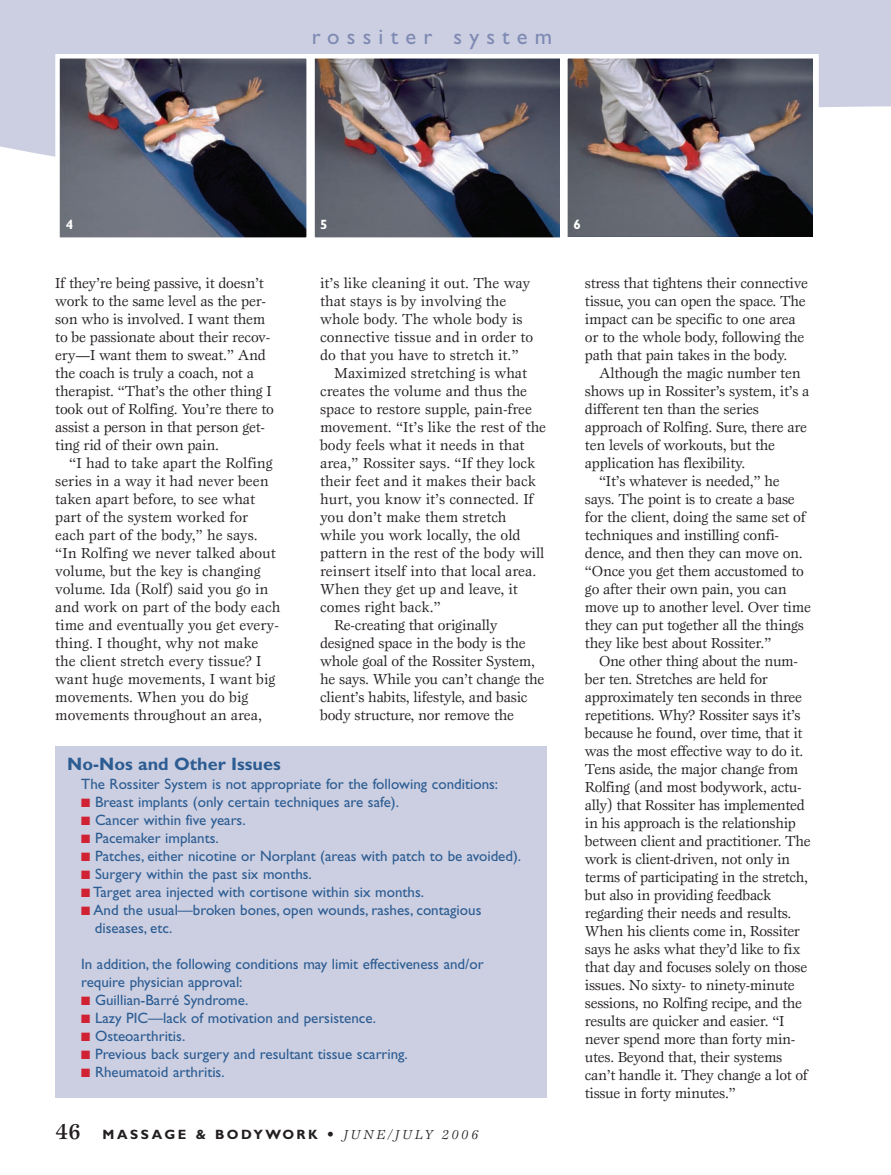
<style>
.page{position:relative;width:891px;height:1175px;background:#fff}
.page>*{position:absolute;margin:0;border:0;box-sizing:border-box;transform-origin:0 0}
.t1{font:22.5px "Gill Sans";letter-spacing:.32em;color:#7e8ab3}
.t2{font:700 18px "Gill Sans";color:#2c5c92}
.t3{font:15px/18px "Esprit";letter-spacing:-.015em;color:#231f20}
.t4{font:15px/18px "Gill Sans";color:#2c5c92}
.t5{font:700 13.5px "Gill Sans";letter-spacing:.195em;color:#231f20}
.t6{font:700 13.5px "Gill Sans";color:#fff}
.s1{color:#d12233}
.s2{font-family:"Esprit";font-weight:500;font-size:22.5px}
.s3{font-family:"Esprit";font-weight:500}
.s4{font-family:"Esprit";font-weight:400;font-style:italic}
</style>
<div class="page">
<div style="left:0;top:0;width:891px;height:157px;background:#cccfe1"></div>
<img style="left:60px;top:59px;width:246px;height:178px">
<div style="left:55px;top:54px;width:256px;height:188px;border:4px solid #fff"></div>
<img style="left:315px;top:59px;width:245px;height:178px">
<div style="left:310px;top:54px;width:256px;height:188px;border:4px solid #fff"></div>
<img style="left:568px;top:59px;width:245px;height:177px">
<div style="left:563px;top:54px;width:256px;height:188px;border:4px solid #fff"></div>
<div style="left:55px;top:746px;width:491px;height:351px;background:#cccfe1"></div>
<h1 class="t1" style="left:312px;top:28px;width:242px">rossiter system</h1>
<p class="t6" style="left:66px;top:220px;width:9px">4</p>
<p class="t6" style="left:320px;top:220px;width:9px">5</p>
<p class="t6" style="left:574px;top:220px;width:9px">6</p>
<p class="t3" style="left:55px;top:275px;width:220px">If they’re being passive, it doesn’t work to the same level as the per&shy;son who is involved. I want them to be passionate about their recov&shy;ery—I want them to sweat.” And the coach is truly a coach, not a therapist. “That’s the other thing I took out of Rolfing. You’re there to assist a person in that person get&shy;ting rid of their own pain.</p>
<p class="t3" style="left:55px;top:455px;width:227px;text-indent:14px">“I had to take apart the Rolfing series in a way it had never been taken apart before, to see what part of the system worked for each part of the body,” he says. “In Rolfing we never talked about volume, but the key is changing volume. Ida (Rolf) said you go in and work on part of the body each time and eventually you get every&shy;thing. I thought, why not make the client stretch every tissue? I want huge movements, I want big movements. When you do big movements throughout an area,</p>
<p class="t3" style="left:320px;top:275px;width:211px">it’s like cleaning it out. The way</p>
<p class="t3" style="left:320px;top:293px;width:188px">that stays is by involving the</p>
<p class="t3" style="left:320px;top:311px;width:204px">whole body. The whole body is</p>
<p class="t3" style="left:320px;top:329px;width:215px">connective tissue and in order to</p>
<p class="t3" style="left:320px;top:347px;width:200px">do that you have to stretch it.”</p>
<p class="t3" style="left:334px;top:365px;width:194px">Maximized stretching is what</p>
<p class="t3" style="left:320px;top:383px;width:209px">creates the volume and thus the</p>
<p class="t3" style="left:320px;top:401px;width:214px">space to restore supple, pain-free</p>
<p class="t3" style="left:320px;top:419px;width:228px">movement. “It’s like the rest of the</p>
<p class="t3" style="left:320px;top:437px;width:206px">body feels what it needs in that</p>
<p class="t3" style="left:320px;top:455px;width:217px">area,” Rossiter says. “If they lock</p>
<p class="t3" style="left:320px;top:473px;width:218px">their feet and it makes their back</p>
<p class="t3" style="left:320px;top:491px;width:215px">hurt, you know it’s connected. If</p>
<p class="t3" style="left:320px;top:509px;width:188px">you don’t make them stretch</p>
<p class="t3" style="left:320px;top:527px;width:202px">while you work locally, the old</p>
<p class="t3" style="left:320px;top:545px;width:226px">pattern in the rest of the body will</p>
<p class="t3" style="left:320px;top:563px;width:218px">reinsert itself into that local area.</p>
<p class="t3" style="left:320px;top:581px;width:199px">When they get up and leave, it</p>
<p class="t3" style="left:320px;top:599px;width:122px">comes right back.”</p>
<p class="t3" style="left:334px;top:617px;width:165px">Re-creating that originally</p>
<p class="t3" style="left:320px;top:635px;width:207px">designed space in the body is the</p>
<p class="t3" style="left:320px;top:653px;width:216px">whole goal of the Rossiter System,</p>
<p class="t3" style="left:320px;top:671px;width:226px">he says. While you can’t change the</p>
<p class="t3" style="left:320px;top:689px;width:209px">client’s habits, lifestyle, and basic</p>
<p class="t3" style="left:320px;top:707px;width:195px">body structure, nor remove the</p>
<p class="t2" style="left:67px;top:757px;width:215px">No-Nos and Other Issues</p>
<p class="t4" style="left:81px;top:777px;width:418px">The Rossiter System is not appropriate for the following conditions:</p>
<p class="t4" style="left:81px;top:795px;width:319px"><span class="s1">■</span> Breast implants (only certain techniques are safe).</p>
<p class="t4" style="left:81px;top:813px;width:166px"><span class="s1">■</span> Cancer within five years.</p>
<p class="t4" style="left:81px;top:831px;width:139px"><span class="s1">■</span> Pacemaker implants.</p>
<p class="t4" style="left:81px;top:849px;width:441px"><span class="s1">■</span> Patches, either nicotine or Norplant (areas with patch to be avoided).</p>
<p class="t4" style="left:81px;top:867px;width:232px"><span class="s1">■</span> Surgery within the past six months.</p>
<p class="t4" style="left:81px;top:885px;width:344px"><span class="s1">■</span> Target area injected with cortisone within six months.</p>
<p class="t4" style="left:95px;top:903px;width:388px;text-indent:-14px"><span class="s1">■</span> And the usual—broken bones, open wounds, rashes, contagious diseases, etc.</p>
<p class="t4" style="left:81px;top:957px;width:404px">In addition, the following conditions may limit effectiveness and/or require physician approval:</p>
<p class="t4" style="left:81px;top:993px;width:169px"><span class="s1">■</span> Guillian-Barré Syndrome.</p>
<p class="t4" style="left:81px;top:1011px;width:296px"><span class="s1">■</span> Lazy PIC—lack of motivation and persistence.</p>
<p class="t4" style="left:81px;top:1029px;width:105px"><span class="s1">■</span> Osteoarthritis.</p>
<p class="t4" style="left:81px;top:1047px;width:328px"><span class="s1">■</span> Previous back surgery and resultant tissue scarring.</p>
<p class="t4" style="left:81px;top:1065px;width:145px"><span class="s1">■</span> Rheumatoid arthritis.</p>
<p class="t5" style="left:56px;top:1129px;width:424px"><span class="s2">46</span> MASSAGE &amp; BODYWORK <span class="s3">•</span> <span class="s4">JUNE/JULY 2006</span></p>
<p class="t3" style="left:585px;top:275px;width:224px">stress that tightens their connective tissue, you can open the space. The impact can be specific to one area or to the whole body, following the path that pain takes in the body.</p>
<p class="t3" style="left:599px;top:365px;width:203px">Although the magic number ten</p>
<p class="t3" style="left:585px;top:383px;width:226px">shows up in Rossiter’s system, it’s a</p>
<p class="t3" style="left:585px;top:401px;width:176px">different ten than the series</p>
<p class="t3" style="left:585px;top:419px;width:223px">approach of Rolfing. Sure, there are</p>
<p class="t3" style="left:585px;top:437px;width:192px">ten levels of workouts, but the</p>
<p class="t3" style="left:585px;top:455px;width:162px">application has flexibility.</p>
<p class="t3" style="left:599px;top:473px;width:182px">“It’s whatever is needed,” he</p>
<p class="t3" style="left:585px;top:491px;width:211px">says. The point is to create a base</p>
<p class="t3" style="left:585px;top:509px;width:222px">for the client, doing the same set of</p>
<p class="t3" style="left:585px;top:527px;width:196px">techniques and instilling confi-</p>
<p class="t3" style="left:585px;top:545px;width:219px">dence, and then they can move on.</p>
<p class="t3" style="left:585px;top:563px;width:221px">“Once you get them accustomed to</p>
<p class="t3" style="left:585px;top:581px;width:203px">go after their own pain, you can</p>
<p class="t3" style="left:585px;top:599px;width:228px">move up to another level. Over time</p>
<p class="t3" style="left:585px;top:617px;width:221px">they can put together all the things</p>
<p class="t3" style="left:585px;top:635px;width:188px">they like best about Rossiter.”</p>
<p class="t3" style="left:599px;top:653px;width:200px">One other thing about the num-</p>
<p class="t3" style="left:585px;top:671px;width:185px">ber ten. Stretches are held for</p>
<p class="t3" style="left:585px;top:689px;width:219px">approximately ten seconds in three</p>
<p class="t3" style="left:585px;top:707px;width:217px">repetitions. Why? Rossiter says it’s</p>
<p class="t3" style="left:585px;top:725px;width:219px">because he found, over time, that it</p>
<p class="t3" style="left:585px;top:743px;width:220px">was the most effective way to do it.</p>
<p class="t3" style="left:585px;top:761px;width:215px">Tens aside, the major change from</p>
<p class="t3" style="left:585px;top:779px;width:218px">Rolfing (and most bodywork, actu-</p>
<p class="t3" style="left:585px;top:797px;width:221px">ally) that Rossiter has implemented</p>
<p class="t3" style="left:585px;top:815px;width:212px">in his approach is the relationship</p>
<p class="t3" style="left:585px;top:833px;width:227px">between client and practitioner. The</p>
<p class="t3" style="left:585px;top:851px;width:207px">work is client-driven, not only in</p>
<p class="t3" style="left:585px;top:869px;width:225px">terms of participating in the stretch,</p>
<p class="t3" style="left:585px;top:887px;width:188px">but also in providing feedback</p>
<p class="t3" style="left:585px;top:905px;width:208px">regarding their needs and results.</p>
<p class="t3" style="left:585px;top:923px;width:217px">When his clients come in, Rossiter</p>
<p class="t3" style="left:585px;top:941px;width:217px">says he asks what they’d like to fix</p>
<p class="t3" style="left:585px;top:959px;width:224px">that day and focuses solely on those</p>
<p class="t3" style="left:585px;top:977px;width:211px">issues. No sixty- to ninety-minute</p>
<p class="t3" style="left:585px;top:995px;width:218px">sessions, no Rolfing recipe, and the</p>
<p class="t3" style="left:585px;top:1013px;width:201px">results are quicker and easier. “I</p>
<p class="t3" style="left:585px;top:1031px;width:212px">never spend more than forty min-</p>
<p class="t3" style="left:585px;top:1049px;width:199px">utes. Beyond that, their systems</p>
<p class="t3" style="left:585px;top:1067px;width:224px">can’t handle it. They change a lot of</p>
<p class="t3" style="left:585px;top:1085px;width:152px">tissue in forty minutes.”</p>
</div>
